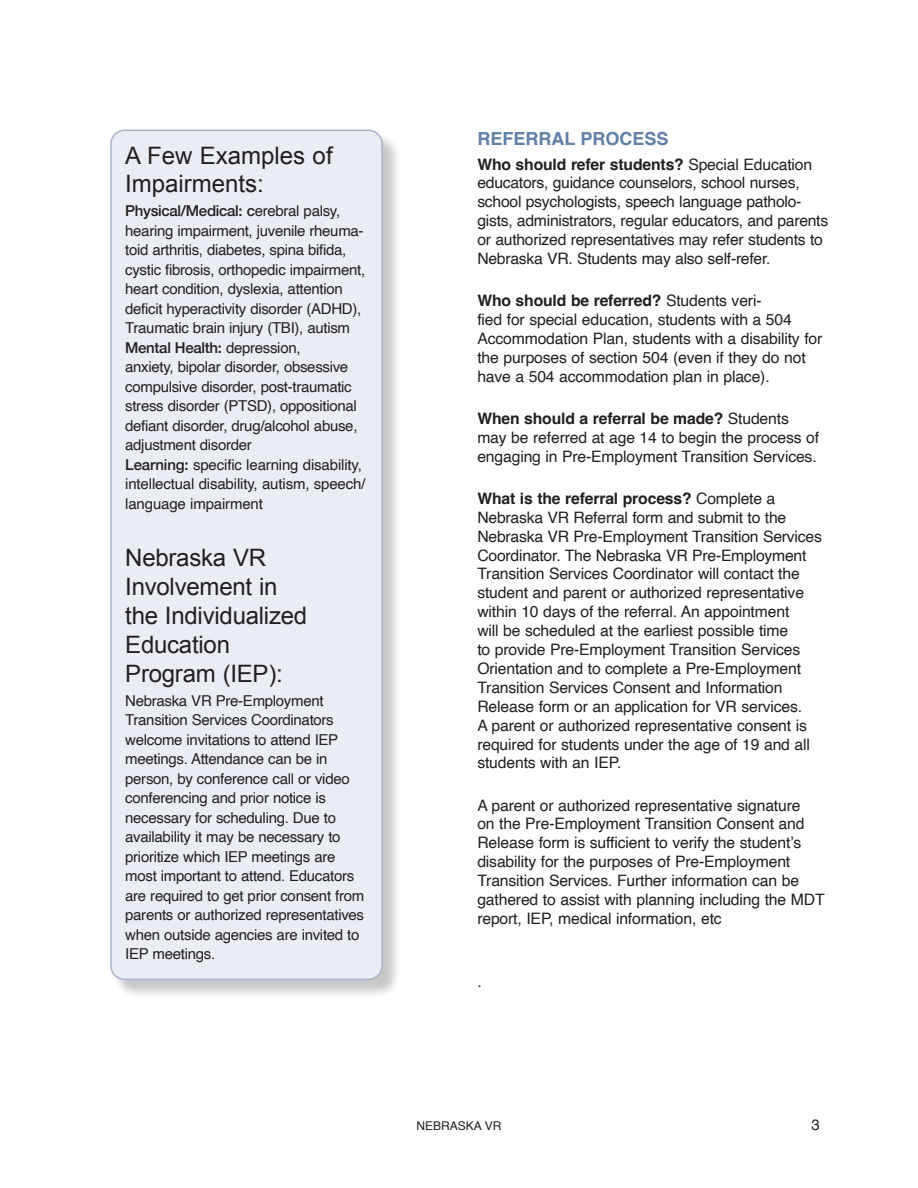
<style>
.page{position:relative;width:918px;height:1188px;background:#fff}
.page>*{position:absolute;margin:0;border:0;box-sizing:border-box;transform-origin:0 0}
.bar_heading{font:24px/28.8px "Arial";letter-spacing:-.01em;color:#231f20}
.blue_SUBHEAD{font:700 18px "Helvetica";color:#617fa7}
.new_text{font:15.75px/18.9px "Helvetica";letter-spacing:-.01em;color:#231f20}
.bar_text{font:15px/19.5px "Helvetica";letter-spacing:-.02em;color:#231f20}
.t1{font:12px "Helvetica";color:#231f20}
.s1{font-family:"Helvetica Neue";font-weight:500}
.s2{font-weight:700}
</style>
<div class="page">
<div style="left:112px;top:132px;width:289px;height:867px;background:#231f20;opacity:.25"></div>
<div style="left:111px;top:130px;width:271px;height:849px;background:#ebedf4;border-radius:14px"></div>
<div style="left:110px;top:130px;width:273px;height:850px;border:2px solid #a8b3cc;border-radius:14px"></div>
<h2 class="bar_heading" style="left:125px;top:141px;width:209px">A Few Examples of<br>Impairments:</h2>
<p class="bar_text" style="left:125px;top:202px;width:241px"><span class="s1">Physical/Medical: c</span>erebral palsy, hearing impairment, juvenile rheuma&shy;toid arthritis, diabetes, spina bifida, cystic fibrosis, orthopedic impairment, heart condition, dyslexia, attention deficit hyperactivity disorder (ADHD), Traumatic brain injury (TBI), autism</p>
<p class="bar_text" style="left:125px;top:338px;width:234px"><span class="s1">Mental Health:</span> depression,<br>anxiety, bipolar disorder, obsessive compulsive disorder, post-traumatic stress disorder (PTSD), oppositional defiant disorder, drug/alcohol abuse, adjustment disorder</p>
<p class="bar_text" style="left:125px;top:455px;width:242px"><span class="s1">Learning:</span> specific learning disability, intellectual disability, autism, speech/ language impairment</p>
<h2 class="bar_heading" style="left:125px;top:544px;width:184px">Nebraska VR<br>Involvement in the Individualized<br>Education<br>Program (IEP):</h2>
<p class="bar_text" style="left:125px;top:691px;width:241px">Nebraska VR Pre-Employment Transition Services Coordinators welcome invitations to attend IEP meetings. Attendance can be in person, by conference call or video conferencing and prior notice is necessary for scheduling. Due to availability it may be necessary to prioritize which IEP meetings are most important to attend. Educators are required to get prior consent from parents or authorized representatives when outside agencies are invited to IEP meetings.</p>
<h3 class="blue_SUBHEAD" style="left:477px;top:128px;width:193px">REFERRAL PROCESS</h3>
<p class="new_text" style="left:477px;top:155px;width:352px"><span class="s2">Who should refer students?</span> Special Education educators, guidance counselors, school nurses, school psychologists, speech language patholo&shy;gists, administrators, regular educators, and parents or authorized representatives may refer students to Nebraska VR. Students may also self-refer.</p>
<p class="new_text" style="left:477px;top:292px;width:347px"><span class="s2">Who should be referred?</span> Students veri-<br>fied for special education, students with a 504<br>Accommodation Plan, students with a disability for the purposes of section 504 (even if they do not have a 504 accommodation plan in place).</p>
<p class="new_text" style="left:477px;top:409px;width:343px"><span class="s2">When should a referral be made?</span> Students may be referred at age 14 to begin the process of engaging in Pre-Employment Transition Services.</p>
<p class="new_text" style="left:477px;top:489px;width:346px"><span class="s2">What is the referral process?</span> Complete a Nebraska VR Referral form and submit to the Nebraska VR Pre-Employment Transition Services Coordinator. The Nebraska VR Pre-Employment Transition Services Coordinator will contact the student and parent or authorized representative within 10 days of the referral. An appointment<br>will be scheduled at the earliest possible time<br>to provide Pre-Employment Transition Services Orientation and to complete a Pre-Employment Transition Services Consent and Information Release form or an application for VR services.<br>A parent or authorized representative consent is required for students under the age of 19 and all students with an IEP.</p>
<p class="new_text" style="left:477px;top:796px;width:349px">A parent or authorized representative signature<br>on the Pre-Employment Transition Consent and Release form is sufficient to verify the student’s disability for the purposes of Pre-Employment Transition Services. Further information can be gathered to assist with planning including the MDT report, IEP, medical information, etc</p>
<p class="new_text" style="left:477px;top:973px;width:6px">.</p>
<p class="t1" style="left:417px;top:1117px;width:86px">NEBRASKA VR</p>
<p class="bar_text" style="left:812px;top:1116px;width:10px">3</p>
</div>
